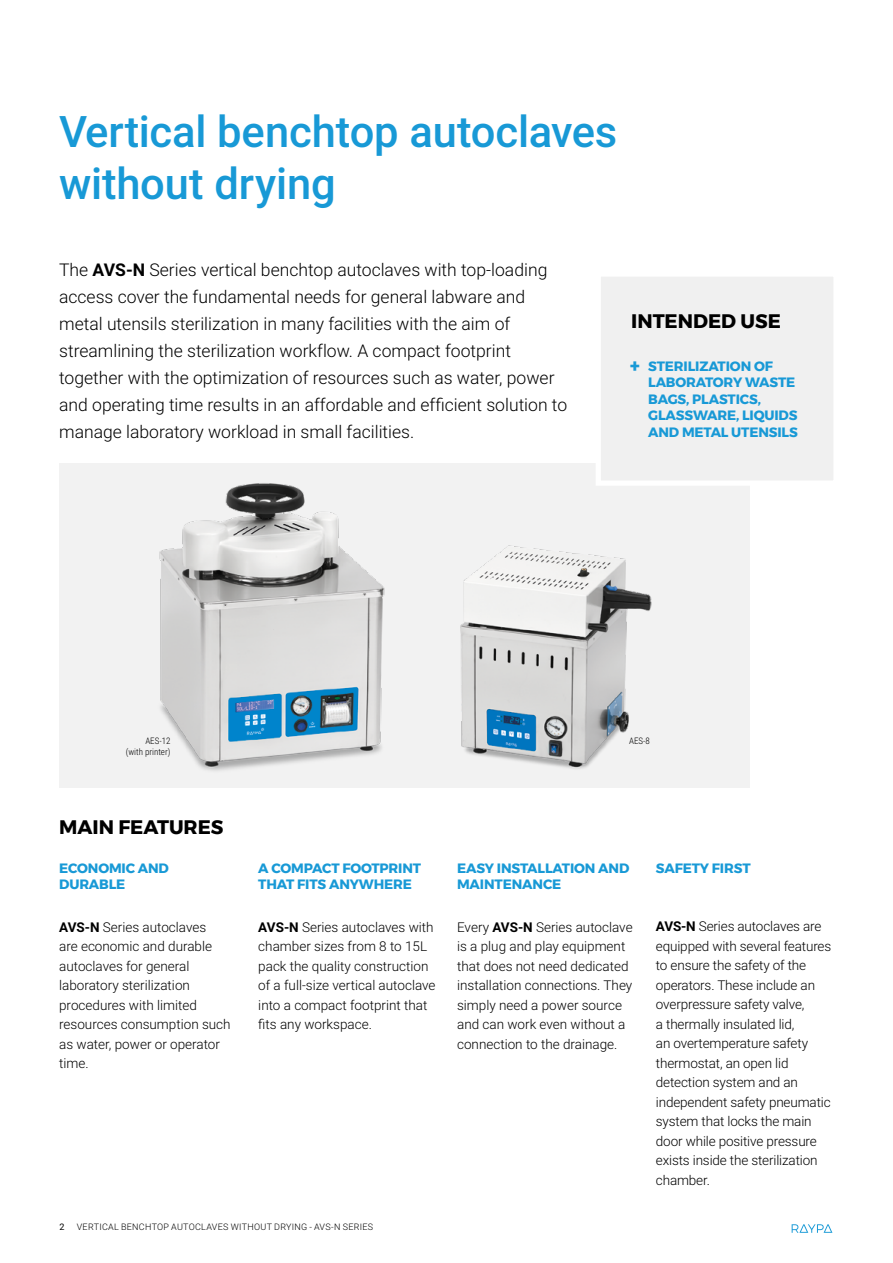
<style>
.page{position:relative;width:893px;height:1263px;background:#fff}
.page>*{position:absolute;margin:0;border:0;box-sizing:border-box;transform-origin:0 0}
.t1{font:500 43.5px/52.2px "Roboto";letter-spacing:-.005em;color:#1899d6}
.t2{font:700 19.5px "Montserrat";color:#000}
.t3{font:900 18px "Roboto";color:#1899d6}
.t4{font:300 17.55px/27px "Roboto";color:#000}
.t5{font:300 13.5px/19.5px "Roboto";color:#000}
.t6{font:700 13.5px/16.5px "Montserrat";letter-spacing:-.01em;color:#1899d6}
.t7{font:300 9px "Roboto";letter-spacing:.03em;color:#000}
.t8{font:300 9px "Roboto Condensed";color:#000}
.t9{font:9px "Roboto";color:#000}
.s1{font-weight:700}
</style>
<div class="page">
<svg style="left:792px;top:1224px;width:40px;height:9px"></svg>
<div style="left:60px;top:464px;width:690px;height:324px;background:#f2f2f2"></div>
<img style="left:159px;top:483px;width:493px;height:288px">
<div style="left:593px;top:277px;width:240px;height:211px;background:#f0f0f0"></div>
<h1 class="t1" style="left:59px;top:104px;width:560px">Vertical benchtop autoclaves without drying</h1>
<p class="t4" style="left:59px;top:256px;width:510px">The <span class="s1">AVS-N</span> Series vertical benchtop autoclaves with top-loading access cover the fundamental needs for general labware and metal utensils sterilization in many facilities with the aim of streamlining the sterilization workflow. A compact footprint together with the optimization of resources such as water, power and operating time results in an affordable and efficient solution to manage laboratory workload in small facilities.</p>
<h2 class="t2" style="left:631px;top:305px;width:151px">INTENDED USE</h2>
<p class="t6" style="left:648px;top:358px;width:151px">STERILIZATION OF<br>LABORATORY WASTE<br>BAGS, PLASTICS,<br>GLASSWARE, LIQUIDS<br>AND METAL UTENSILS</p>
<h3 class="t3" style="left:630px;top:353px;width:11px">+</h3>
<p class="t8" style="left:145px;top:735px;width:27px">AES-12</p>
<p class="t8" style="left:629px;top:735px;width:22px">AES-8</p>
<p class="t8" style="left:126px;top:746px;width:46px">(with printer)</p>
<h2 class="t2" style="left:59px;top:812px;width:166px">MAIN FEATURES</h2>
<p class="t6" style="left:59px;top:860px;width:111px">ECONOMIC AND<br>DURABLE</p>
<p class="t5" style="left:59px;top:916px;width:173px"><span class="s1">AVS-N</span> Series autoclaves<br>are economic and durable autoclaves for general laboratory sterilization procedures with limited resources consumption such as water, power or operator time.</p>
<p class="t6" style="left:258px;top:859px;width:164px">A COMPACT FOOTPRINT<br>THAT FITS ANYWHERE</p>
<p class="t5" style="left:258px;top:916px;width:179px"><span class="s1">AVS-N</span> Series autoclaves with chamber sizes from 8 to 15L pack the quality construction of a full-size vertical autoclave into a compact footprint that fits any workspace.</p>
<p class="t6" style="left:457px;top:859px;width:174px">EASY INSTALLATION AND<br>MAINTENANCE</p>
<p class="t5" style="left:457px;top:916px;width:177px">Every <span class="s1">AVS-N</span> Series autoclave is a plug and play equipment that does not need dedicated installation connections. They simply need a power source and can work even without a connection to the drainage.</p>
<p class="t9" style="left:60px;top:1220px;width:7px">2</p>
<p class="t7" style="left:77px;top:1220px;width:298px">VERTICAL BENCHTOP AUTOCLAVES WITHOUT DRYING - AVS-N SERIES</p>
<p class="t6" style="left:656px;top:860px;width:96px">SAFETY FIRST</p>
<p class="t5" style="left:656px;top:916px;width:177px"><span class="s1">AVS-N</span> Series autoclaves are equipped with several features to ensure the safety of the operators. These include an overpressure safety valve,<br>a thermally insulated lid,<br>an overtemperature safety thermostat, an open lid detection system and an independent safety pneumatic system that locks the main door while positive pressure exists inside the sterilization chamber.</p>
</div>
